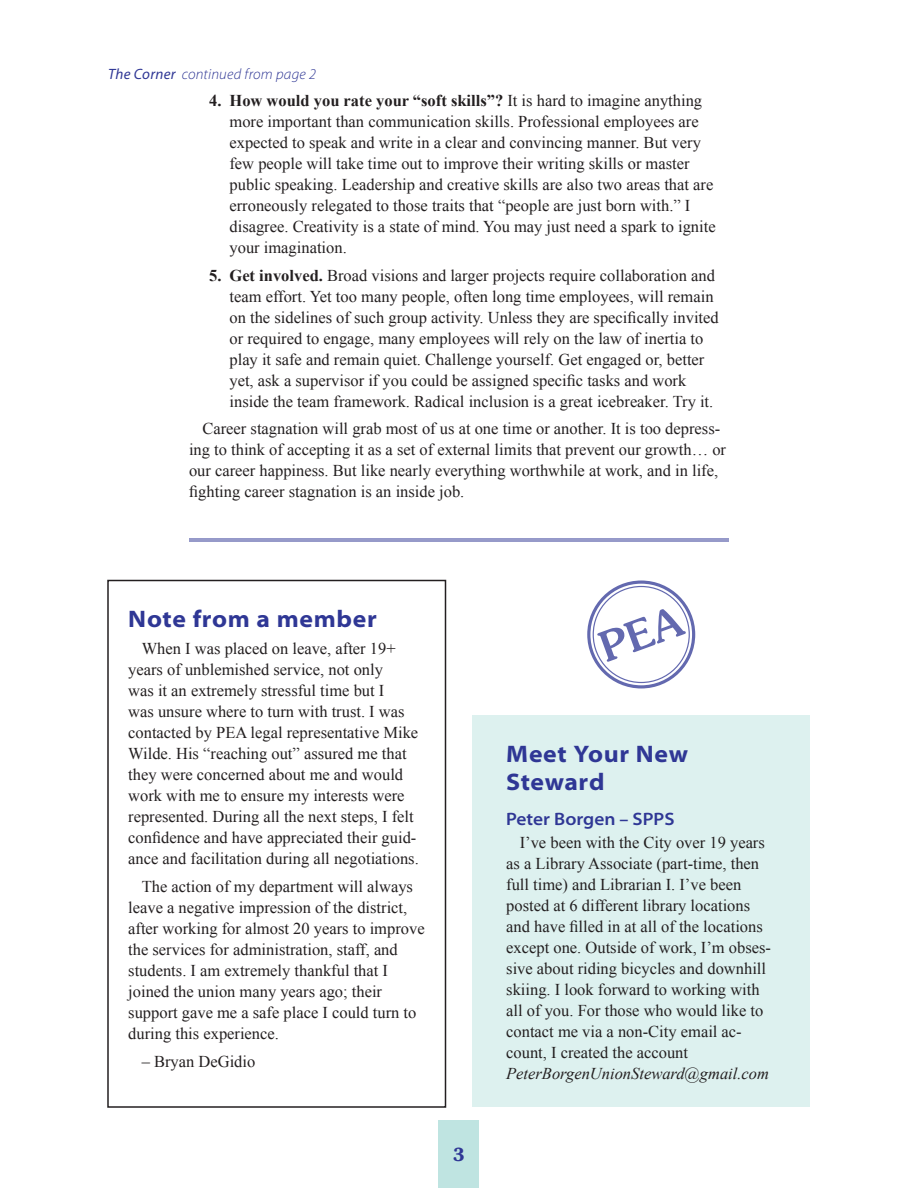
<style>
.page{position:relative;width:918px;height:1188px;background:#fff}
.page>*{position:absolute;margin:0;border:0;box-sizing:border-box;transform-origin:0 0}
.article_title{font:700 semi-expanded 24px/28.8px "Myriad Pro";letter-spacing:.025em;color:#2f3795}
.subhead{font:600 semi-expanded 18px "Myriad Pro";color:#2f3795}
.t1{font:600 18px "Souvenir Std";color:#2f3795}
.body_text_newsletter{font:16.5px/21px "Times New Roman";color:#231f20}
.continued_on_from_li{font:italic 300 15px "Myriad Pro";letter-spacing:.015em;color:#2f3795}
.s1{font-weight:400}
.s2{font-weight:700}
.s3{font-style:italic}
</style>
<div class="page">
<div style="left:439px;top:1120px;width:40px;height:68px;background:#bfe4e1"></div>
<div style="left:472px;top:716px;width:338px;height:391px;background:#ddf1ef"></div>
<svg style="left:587px;top:581px;width:108px;height:107px"></svg>
<hr style="left:189px;top:539px;width:540px;height:1px;background:#2f3795">
<hr style="left:189px;top:541px;width:540px;height:1px;background:#2f3795">
<div style="left:107px;top:580px;width:339px;height:528px;border:2px solid #231f20"></div>
<p class="continued_on_from_li" style="left:108px;top:65px;width:210px"><span class="s1">The Corner</span> continued from page 2</p>
<p class="body_text_newsletter" style="left:230px;top:90px;width:488px;text-indent:-20px"><span class="s2">4. How would you rate your “soft skills”?</span> It is hard to imagine anything more important than communication skills. Professional employees are expected to speak and write in a clear and convincing manner. But very few people will take time out to improve their writing skills or master public speaking. Leadership and creative skills are also two areas that are erroneously relegated to those traits that “people are just born with.” I disagree. Creativity is a state of mind. You may just need a spark to ignite your imagination.</p>
<p class="body_text_newsletter" style="left:230px;top:264px;width:491px;text-indent:-20px"><span class="s2">5. Get involved.</span> Broad visions and larger projects require collaboration and team effort. Yet too many people, often long time employees, will remain on the sidelines of such group activity. Unless they are specifically invited or required to engage, many employees will rely on the law of inertia to play it safe and remain quiet. Challenge yourself. Get engaged or, better yet, ask a supervisor if you could be assigned specific tasks and work inside the team framework. Radical inclusion is a great icebreaker. Try it.</p>
<p class="body_text_newsletter" style="left:189px;top:418px;width:539px;text-indent:14px">Career stagnation will grab most of us at one time or another. It is too depress&shy;ing to think of accepting it as a set of external limits that prevent our growth… or our career happiness. But like nearly everything worthwhile at work, and in life, fighting career stagnation is an inside job.</p>
<p class="article_title" style="left:128px;top:603px;width:250px">Note from a member</p>
<p class="body_text_newsletter" style="left:128px;top:638px;width:292px;text-indent:14px">When I was placed on leave, after 19+ years of unblemished service, not only<br>was it an extremely stressful time but I<br>was unsure where to turn with trust. I was contacted by PEA legal representative Mike Wilde. His “reaching out” assured me that they were concerned about me and would work with me to ensure my interests were represented. During all the next steps, I felt confidence and have appreciated their guid&shy;ance and facilitation during all negotiations.</p>
<p class="body_text_newsletter" style="left:128px;top:876px;width:298px;text-indent:14px">The action of my department will always leave a negative impression of the district, after working for almost 20 years to improve the services for administration, staff, and students. I am extremely thankful that I joined the union many years ago; their support gave me a safe place I could turn to during this experience.</p>
<p class="body_text_newsletter" style="left:142px;top:1051px;width:115px">– Bryan DeGidio</p>
<p class="t1" style="left:453px;top:1143px;width:14px">3</p>
<p class="article_title" style="left:506px;top:738px;width:183px">Meet Your New<br>Steward</p>
<p class="subhead" style="left:506px;top:807px;width:170px">Peter Borgen – SPPS</p>
<p class="body_text_newsletter" style="left:506px;top:832px;width:266px;text-indent:14px">I’ve been with the City over 19 years as a Library Associate (part-time, then full time) and Librarian I. I’ve been posted at 6 different library locations and have filled in at all of the locations except one. Outside of work, I’m obses&shy;sive about riding bicycles and downhill skiing. I look forward to working with all of you. For those who would like to contact me via a non-City email ac&shy;count, I created the account <span class="s3">PeterBorgenUnionSteward@gmail.com</span></p>
</div>
